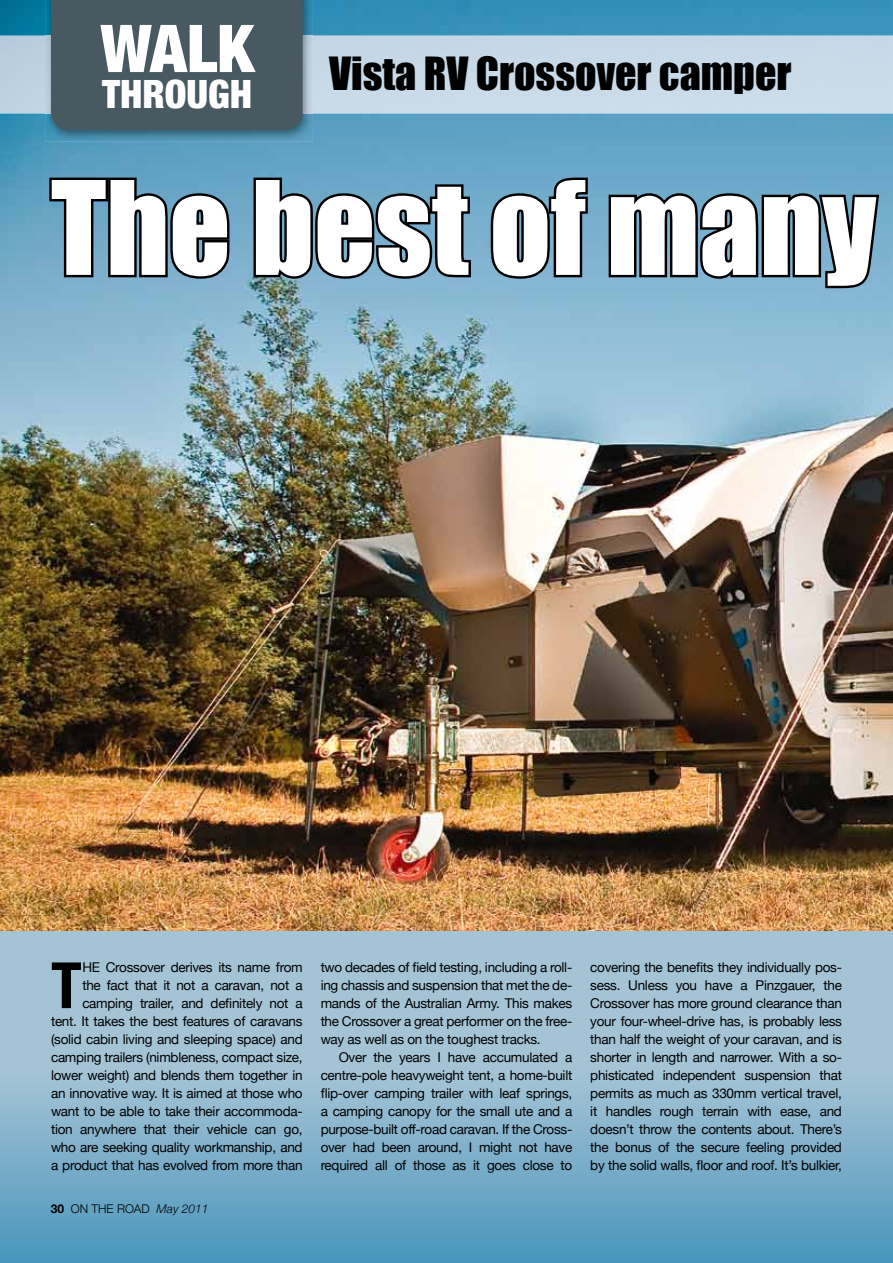
<style>
.page{position:relative;width:893px;height:1263px;background:#fff}
.page>*{position:absolute;margin:0;border:0;box-sizing:border-box;transform-origin:0 0}
.t1{font:120px "Impact";color:#fff}
.t2{font:900 condensed 66px "Helvetica Neue";color:#fff}
.t3{font:700 condensed 63.9px "Helvetica Neue";color:#000}
.t4{font:42px "Impact";color:#000}
.t5{font:900 condensed 39px "Helvetica Neue";color:#fff}
.t6{font:13.5px/18px "Helvetica Neue";letter-spacing:-.02em;color:#000;text-align:justify}
.t7{font:300 12px "Helvetica Neue";color:#000}
.s1{font-weight:700}
.s2{font-style:italic}
</style>
<div class="page">
<img style="left:0;top:0;width:893px;height:931px">
<svg style="left:0;top:931px;width:893px;height:332px;background:#8ab6ce"></svg>
<div style="left:0;top:36px;width:893px;height:77px;background:#c9dae9"></div>
<img style="left:45px;top:0;width:268px;height:142px">
<img style="left:45px;top:36px;width:268px;height:77px">
<div style="left:51px;top:0;width:252px;height:130px;background:#485961"></div>
<svg style="left:47px;top:175px;width:186px;height:107px;background:#537d94"></svg>
<svg style="left:251px;top:175px;width:222px;height:107px;background:#557b91"></svg>
<svg style="left:488px;top:175px;width:102px;height:107px;background:#598097"></svg>
<svg style="left:606px;top:190px;width:276px;height:104px;background:#577d92"></svg>
<h2 class="t2" style="left:100px;top:8px;width:155px">WALK</h2>
<h3 class="t5" style="left:102px;top:70px;width:152px">THROUGH</h3>
<h3 class="t4" style="left:329px;top:41px;width:464px">Vista RV Crossover camper</h3>
<h1 class="t1" style="left:51px;top:135px;width:827px">The best of many</h1>
<p class="t6" style="left:51px;top:958px;width:253px;text-align:right">HE Crossover derives its name from<br>the fact that it not a caravan, not a camping trailer, and definitely not a<br>tent. It takes the best features of caravans (solid cabin living and sleeping space) and camping trailers (nimbleness, compact size, lower weight) and blends them together in an innovative way. It is aimed at those who want to be able to take their accommoda&shy;tion anywhere that their vehicle can go, who are seeking quality workmanship, and a product that has evolved from more than</p>
<p class="t6" style="left:321px;top:958px;width:253px">two decades of field testing, including a roll&shy;ing chassis and suspension that met the de&shy;mands of the Australian Army. This makes the Crossover a great performer on the free&shy;way as well as on the toughest tracks.</p>
<h3 class="t3" style="left:51px;top:947px;width:32px">T</h3>
<p class="t6" style="left:321px;top:1048px;width:253px;text-indent:18px">Over the years I have accumulated a centre-pole heavyweight tent, a home-built flip-over camping trailer with leaf springs, a camping canopy for the small ute and a purpose-built off-road caravan. If the Cross&shy;over had been around, I might not have required all of those as it goes close to</p>
<p class="t7" style="left:51px;top:1201px;width:159px"><span class="s1">30</span> ON THE ROAD <span class="s2">May 2011</span></p>
<p class="t6" style="left:590px;top:958px;width:253px">covering the benefits they individually pos&shy;sess. Unless you have a Pinzgauer, the Crossover has more ground clearance than your four-wheel-drive has, is probably less than half the weight of your caravan, and is shorter in length and narrower. With a so&shy;phisticated independent suspension that permits as much as 330mm vertical travel, it handles rough terrain with ease, and doesn’t throw the contents about. There’s the bonus of the secure feeling provided by the solid walls, floor and roof. It’s bulkier,</p>
</div>
